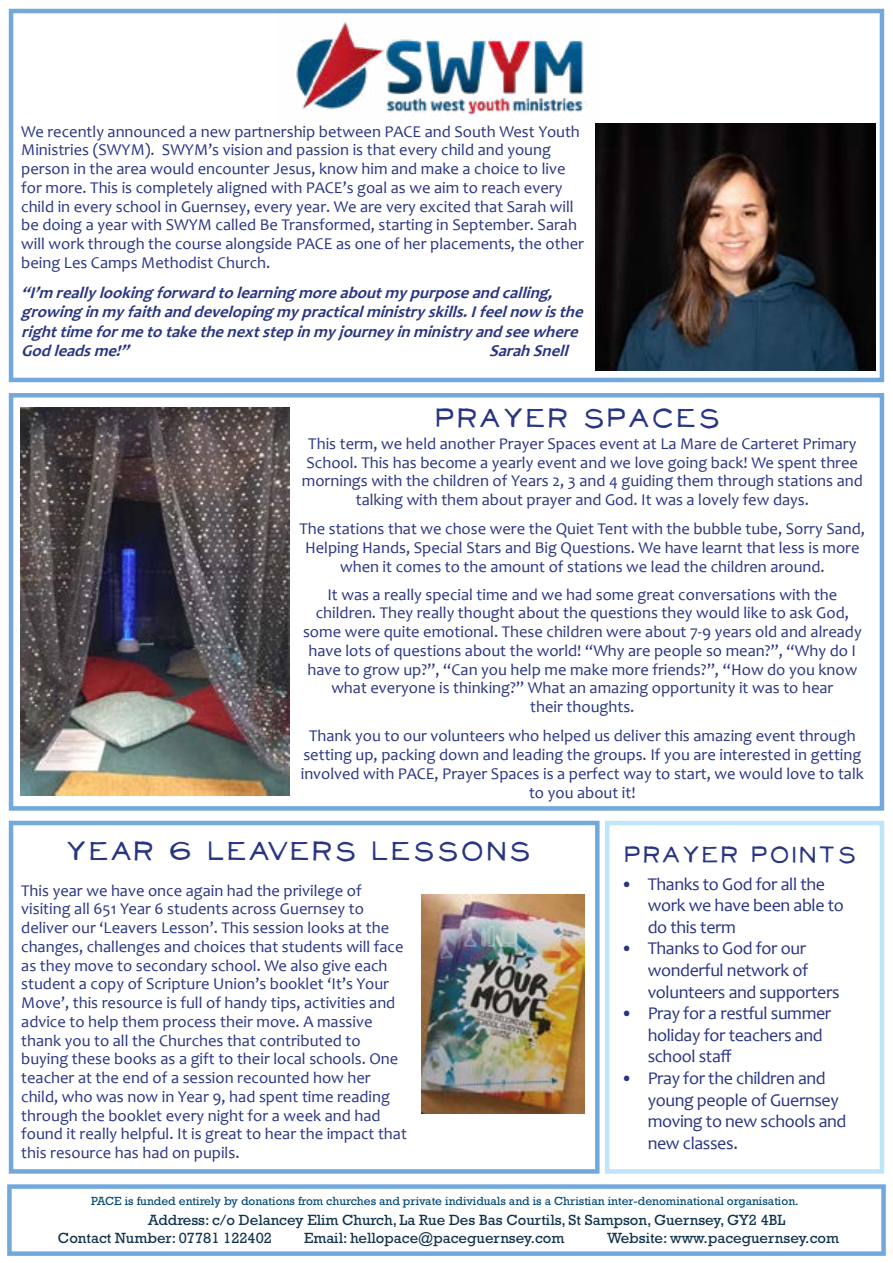
<style>
.page{position:relative;width:893px;height:1263px;background:#fff}
.page>*{position:absolute;margin:0;border:0;box-sizing:border-box;transform-origin:0 0}
.t1{font:31.5px "Neo Retro Fill";color:#283583}
.t2{font:27px "Neo Retro Fill";color:#283583}
.t3{font:18px/21.6px "Candara";letter-spacing:-.02em;color:#283583}
.t4{font:16.5px/18.8px "Candara";color:#283583;text-align:center}
.t5{font:italic 700 16.5px/19.5px "Candara";color:#283583}
.t6{font:15px/18px "Rockwell Std";color:#0f324e}
.t7{font:12px "Rockwell Std";color:#034b77}
</style>
<div class="page">
<div style="left:7px;top:1184px;width:879px;height:72px;border:4px solid #72a9dc"></div>
<div style="left:605px;top:821px;width:279px;height:353px;border:4px solid #bfe5fa"></div>
<div style="left:9px;top:9px;width:875px;height:373px;border:4px solid #72a8db"></div>
<img style="left:277px;top:8px;width:324px;height:114px">
<div style="left:9px;top:393px;width:875px;height:418px;border:4px solid #72a8db"></div>
<div style="left:9px;top:821px;width:591px;height:353px;border:4px solid #72a8db"></div>
<img style="left:595px;top:123px;width:280px;height:248px">
<img style="left:20px;top:407px;width:269px;height:389px">
<img style="left:421px;top:895px;width:163px;height:218px">
<p class="t4" style="left:21px;top:122px;width:564px;text-align:left">We recently announced a new partnership between PACE and South West Youth Ministries (SWYM). SWYM’s vision and passion is that every child and young person in the area would encounter Jesus, know him and make a choice to live for more. This is completely aligned with PACE’s goal as we aim to reach every child in every school in Guernsey, every year. We are very excited that Sarah will be doing a year with SWYM called Be Transformed, starting in September. Sarah will work through the course alongside PACE as one of her placements, the other being Les Camps Methodist Church.</p>
<p class="t5" style="left:21px;top:283px;width:568px">“I’m reallylookingforwardtolearningmoreaboutmypurposeandcalling, growinginmyfaithanddevelopingmypracticalministryskills.Ifeelnow isthe righttimeformetotakethenextstepinmyjourneyinministryandseewhere Godleadsme!”</p>
<p class="t5" style="left:489px;top:341px;width:85px">SarahSnell</p>
<h1 class="t1" style="left:435px;top:403px;width:289px">PRAYER SPACES</h1>
<p class="t4" style="left:302px;top:434px;width:562px">This term, we held another Prayer Spaces event at La Mare de Carteret Primary School. This has become a yearly event and we love going back! We spent three mornings with the children of Years 2, 3 and 4 guiding them through stations and talking with them about prayer and God. It was a lovely few days.</p>
<p class="t4" style="left:300px;top:520px;width:567px">The stations that we chose were the Quiet Tent with the bubble tube, Sorry Sand,<br>Helping Hands, Special Stars and Big Questions. We have learnt that less is more when it comes to the amount of stations we lead the children around.</p>
<p class="t4" style="left:303px;top:585px;width:560px">It was a really special time and we had some great conversations with the children. They really thought about the questions they would like to ask God, some were quite emotional. These children were about 7-9 years old and already have lots of questions about the world! “Why are people so mean?”, “Why do I have to grow up?”, “Can you help me make more friends?”, “How do you know what everyone is thinking?” What an amazing opportunity it was to hear<br>their thoughts.</p>
<p class="t4" style="left:301px;top:727px;width:565px">Thank you to our volunteers who helped us deliver this amazing event through setting up, packing down and leading the groups. If you are interested in getting involved with PACE, Prayer Spaces is a perfect way to start, we would love to talk to you about it!</p>
<h1 class="t1" style="left:65px;top:836px;width:469px">YEAR 6 LEAVERS LESSONS</h1>
<h2 class="t2" style="left:624px;top:841px;width:236px">PRAYER POINTS</h2>
<p class="t4" style="left:21px;top:881px;width:387px;text-align:left">This year we have once again had the privilege of visiting all 651 Year 6 students across Guernsey to deliver our ‘Leavers Lesson’. This session looks at the changes, challenges and choices that students will face as they move to secondary school. We also give each student a copy of Scripture Union’s booklet ‘It’s Your Move’, this resource is full of handy tips, activities and advice to help them process their move. A massive thank you to all the Churches that contributed to buying these books as a gift to their local schools. One teacher at the end of a session recounted how her child, who was now in Year 9, had spent time reading through the booklet every night for a week and had found it really helpful. It is great to hear the impact that this resource has had on pupils.</p>
<p class="t3" style="left:648px;top:873px;width:198px;text-indent:-27px">• Thanks to God for all the work we have been able to do this term</p>
<p class="t3" style="left:648px;top:938px;width:193px;text-indent:-27px">• Thanks to God for our wonderful network of volunteers and supporters</p>
<p class="t3" style="left:648px;top:1002px;width:185px;text-indent:-27px">• Pray for a restful summer holiday for teachers and school staff</p>
<p class="t3" style="left:648px;top:1067px;width:200px;text-indent:-27px">• Pray for the children and young people of Guernsey moving to new schools and new classes.</p>
<p class="t7" style="left:91px;top:1194px;width:709px">PACE is funded entirely by donations from churches and private individuals and is a Christian inter-denominational organisation.</p>
<p class="t6" style="left:58px;top:1210px;width:729px;text-indent:90px">Address: c/o Delancey Elim Church, La Rue Des Bas Courtils, St Sampson, Guernsey, GY2 4BL<br>Contact Number: 07781 122402</p>
<p class="t6" style="left:304px;top:1228px;width:262px">Email: hellopace@paceguernsey.com</p>
<p class="t6" style="left:607px;top:1228px;width:233px">Website: www.paceguernsey.com</p>
</div>
